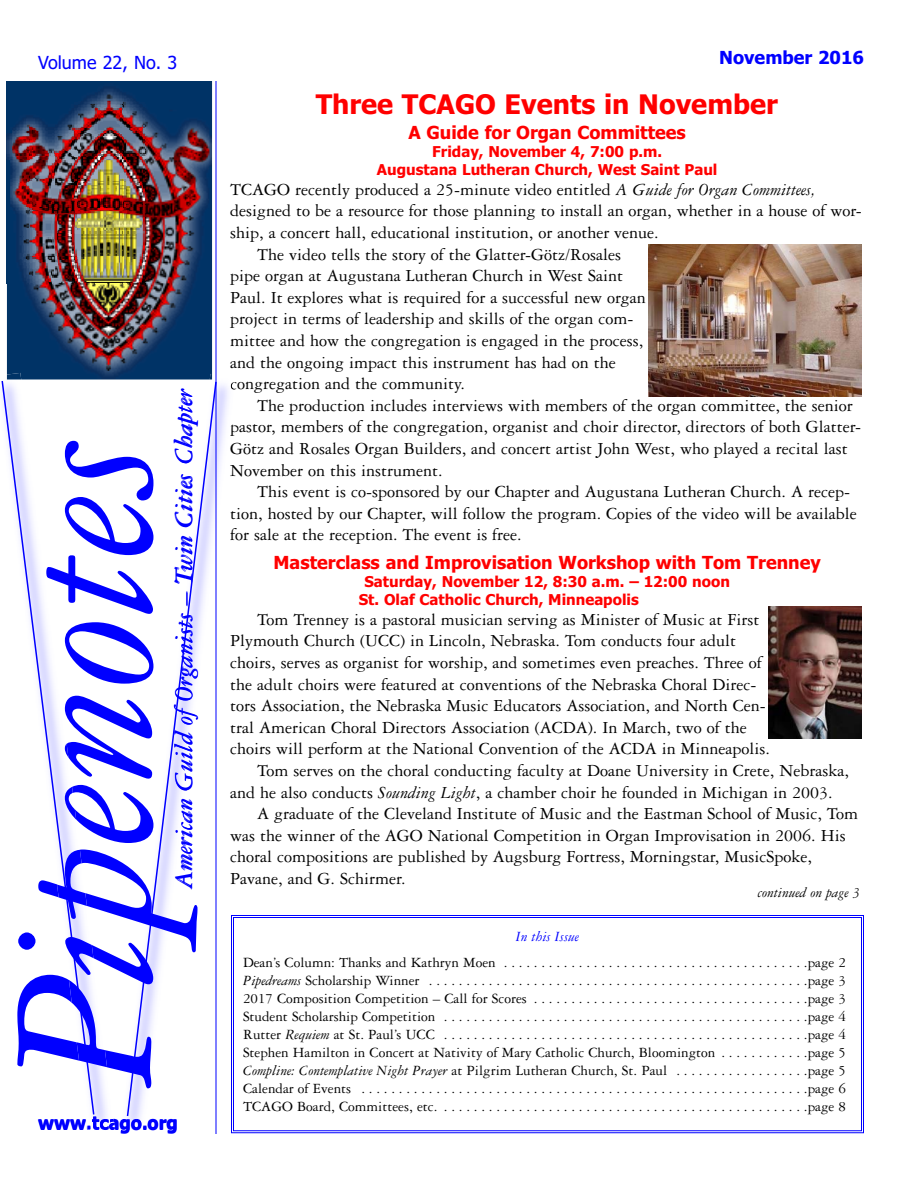
<style>
.page{position:relative;width:918px;height:1188px;background:#fff}
.page>*{position:absolute;margin:0;border:0;box-sizing:border-box;transform-origin:0 0}
.t1{font:italic 216px "Garamond Three";color:#00f}
.t2{font:italic 27px "Garamond Three";color:#00f}
.t3{font:700 27px "Tahoma";color:#f00}
.t4{font:18px "Garamond Three";color:#000}
.t5{font:700 18px "Tahoma";color:#f00}
.t6{font:700 18px "Tahoma";color:#00f}
.t7{font:18px "Tahoma";color:#00f}
.t8{font:15px/18px "Garamond Three";color:#000;text-align:justify}
.t9{font:700 15px/18px "Tahoma";color:#f00;text-align:center}
.t10{font:italic 15px "Garamond Three";color:#000}
.t11{font:italic 15px "Garamond Three";color:#00f}
.s1{font-style:italic}
</style>
<div class="page">
<svg style="left:237px;top:915px;width:627px;height:219px"></svg>
<img style="left:119px;top:374px;width:118px;height:760px">
<img style="left:119px;top:1119px;width:29px;height:14px">
<svg style="left:231px;top:382px;width:6px;height:11px"></svg>
<svg style="left:230px;top:424px;width:2px;height:11px"></svg>
<svg style="left:126px;top:380px;width:92px;height:738px"></svg>
<img style="left:7px;top:81px;width:205px;height:298px">
<img style="left:7px;top:82px;width:139px;height:202px">
<img style="left:6px;top:375px;width:109px;height:755px">
<img style="left:100px;top:1119px;width:15px;height:1px">
<svg style="left:86px;top:1116px;width:13px;height:14px"></svg>
<img style="left:100px;top:1120px;width:15px;height:10px">
<img style="left:7px;top:373px;width:14px;height:6px">
<img style="left:95px;top:978px;width:14px;height:91px">
<svg style="left:1px;top:379px;width:94px;height:737px"></svg>
<hr style="left:216px;top:81px;width:1px;height:1053px;background:#00f">
<img style="left:649px;top:244px;width:213px;height:153px">
<img style="left:769px;top:607px;width:93px;height:131px">
<p class="t7" style="left:38px;top:53px;width:141px">Volume 22, No. 3</p>
<h2 class="t2" style="left:174px;top:889px;width:501px;rotate:-90deg">American Guild of Organists – Twin Cities Chapter</h2>
<h1 class="t1" style="left:8px;top:1088px;width:655px;rotate:-90deg">Pipenotes</h1>
<p class="t6" style="left:38px;top:1116px;width:141px">www.tcago.org</p>
<p class="t6" style="left:719px;top:50px;width:146px">November 2016</p>
<h2 class="t3" style="left:316px;top:94px;width:464px">Three TCAGO Events in November</h2>
<p class="t5" style="left:408px;top:125px;width:279px">A Guide for Organ Committees</p>
<p class="t9" style="left:377px;top:144px;width:342px">Friday, November 4, 7:00 p.m.<br>Augustana Lutheran Church, West Saint Paul</p>
<p class="t4" style="left:230px;top:183px;width:587px">TCAGO recently produced a 25-minute video entitled <span class="s1">A Guide for Organ Committees,</span></p>
<p class="t4" style="left:230px;top:205px;width:633px">designed to be a resource for those planning to install an organ, whether in a house of wor-</p>
<p class="t4" style="left:230px;top:226px;width:430px">ship, a concert hall, educational institution, or another venue.</p>
<p class="t4" style="left:257px;top:248px;width:365px">The video tells the story of the Glatter-Götz/Rosales</p>
<p class="t4" style="left:230px;top:269px;width:394px">pipe organ at Augustana Lutheran Church in West Saint</p>
<p class="t4" style="left:230px;top:291px;width:417px">Paul. It explores what is required for a successful new organ</p>
<p class="t4" style="left:230px;top:313px;width:405px">project in terms of leadership and skills of the organ com-</p>
<p class="t4" style="left:230px;top:334px;width:415px">mittee and how the congregation is engaged in the process,</p>
<p class="t4" style="left:230px;top:356px;width:387px">and the ongoing impact this instrument has had on the</p>
<p class="t4" style="left:230px;top:377px;width:236px">congregation and the community.</p>
<p class="t4" style="left:257px;top:399px;width:597px">The production includes interviews with members of the organ committee, the senior</p>
<p class="t4" style="left:230px;top:421px;width:632px">pastor, members of the congregation, organist and choir director, directors of both Glatter-</p>
<p class="t4" style="left:230px;top:442px;width:619px">Götz and Rosales Organ Builders, and concert artist John West, who played a recital last</p>
<p class="t4" style="left:230px;top:464px;width:214px">November on this instrument.</p>
<p class="t4" style="left:257px;top:485px;width:594px">This event is co-sponsored by our Chapter and Augustana Lutheran Church. A recep-</p>
<p class="t4" style="left:230px;top:507px;width:628px">tion, hosted by our Chapter, will follow the program. Copies of the video will be available</p>
<p class="t4" style="left:230px;top:529px;width:293px">for sale at the reception. The event is free.</p>
<p class="t5" style="left:274px;top:555px;width:549px">Masterclass and Improvisation Workshop with Tom Trenney</p>
<p class="t9" style="left:359px;top:574px;width:373px;text-align:left;text-indent:6px">Saturday, November 12, 8:30 a.m. – 12:00 noon<br>St. Olaf Catholic Church, Minneapolis</p>
<p class="t4" style="left:257px;top:613px;width:504px">Tom Trenney is a pastoral musician serving as Minister of Music at First</p>
<p class="t4" style="left:230px;top:635px;width:507px">Plymouth Church (UCC) in Lincoln, Nebraska. Tom conducts four adult</p>
<p class="t4" style="left:230px;top:656px;width:533px">choirs, serves as organist for worship, and sometimes even preaches. Three of</p>
<p class="t4" style="left:230px;top:678px;width:528px">the adult choirs were featured at conventions of the Nebraska Choral Direc-</p>
<p class="t4" style="left:230px;top:699px;width:537px">tors Association, the Nebraska Music Educators Association, and North Cen-</p>
<p class="t4" style="left:230px;top:721px;width:518px">tral American Choral Directors Association (ACDA). In March, two of the</p>
<p class="t4" style="left:230px;top:743px;width:541px">choirs will perform at the National Convention of the ACDA in Minneapolis.</p>
<p class="t4" style="left:257px;top:764px;width:593px">Tom serves on the choral conducting faculty at Doane University in Crete, Nebraska,</p>
<p class="t4" style="left:230px;top:786px;width:604px">and he also conducts <span class="s1">Sounding Light</span>, a chamber choir he founded in Michigan in 2003.</p>
<p class="t4" style="left:257px;top:807px;width:603px">A graduate of the Cleveland Institute of Music and the Eastman School of Music, Tom</p>
<p class="t4" style="left:230px;top:829px;width:617px">was the winner of the AGO National Competition in Organ Improvisation in 2006. His</p>
<p class="t4" style="left:230px;top:851px;width:583px">choral compositions are published by Augsburg Fortress, Morningstar, MusicSpoke,</p>
<p class="t4" style="left:230px;top:872px;width:177px">Pavane, and G. Schirmer.</p>
<p class="t10" style="left:758px;top:887px;width:104px">continued on page 3</p>
<p class="t11" style="left:516px;top:931px;width:65px">In this Issue</p>
<p class="t8" style="left:243px;top:954px;width:605px">Dean’s Column: Thanks and Kathryn Moen . . . . . . . . . . . . . . . . . . . . . . . . . . . . . . . . . . . . . . . . .page 2<br><span class="s1">Pipedreams</span> Scholarship Winner . . . . . . . . . . . . . . . . . . . . . . . . . . . . . . . . . . . . . . . . . . . . . . . . . . .page 3<br>2017 Composition Competition – Call for Scores . . . . . . . . . . . . . . . . . . . . . . . . . . . . . . . . . . . . .page 3<br>Student Scholarship Competition . . . . . . . . . . . . . . . . . . . . . . . . . . . . . . . . . . . . . . . . . . . . . . . . .page 4<br>Rutter <span class="s1">Requiem</span> at St. Paul’s UCC . . . . . . . . . . . . . . . . . . . . . . . . . . . . . . . . . . . . . . . . . . . . . . . . .page 4<br>Stephen Hamilton in Concert at Nativity of Mary Catholic Church, Bloomington . . . . . . . . . . . .page 5<br><span class="s1">Compline: Contemplative Night Prayer</span> at Pilgrim Lutheran Church, St. Paul . . . . . . . . . . . . . . . . . .page 5<br>Calendar of Events . . . . . . . . . . . . . . . . . . . . . . . . . . . . . . . . . . . . . . . . . . . . . . . . . . . . . . . . . . . .page 6<br>TCAGO Board, Committees, etc. . . . . . . . . . . . . . . . . . . . . . . . . . . . . . . . . . . . . . . . . . . . . . . . . .page 8</p>
</div>
